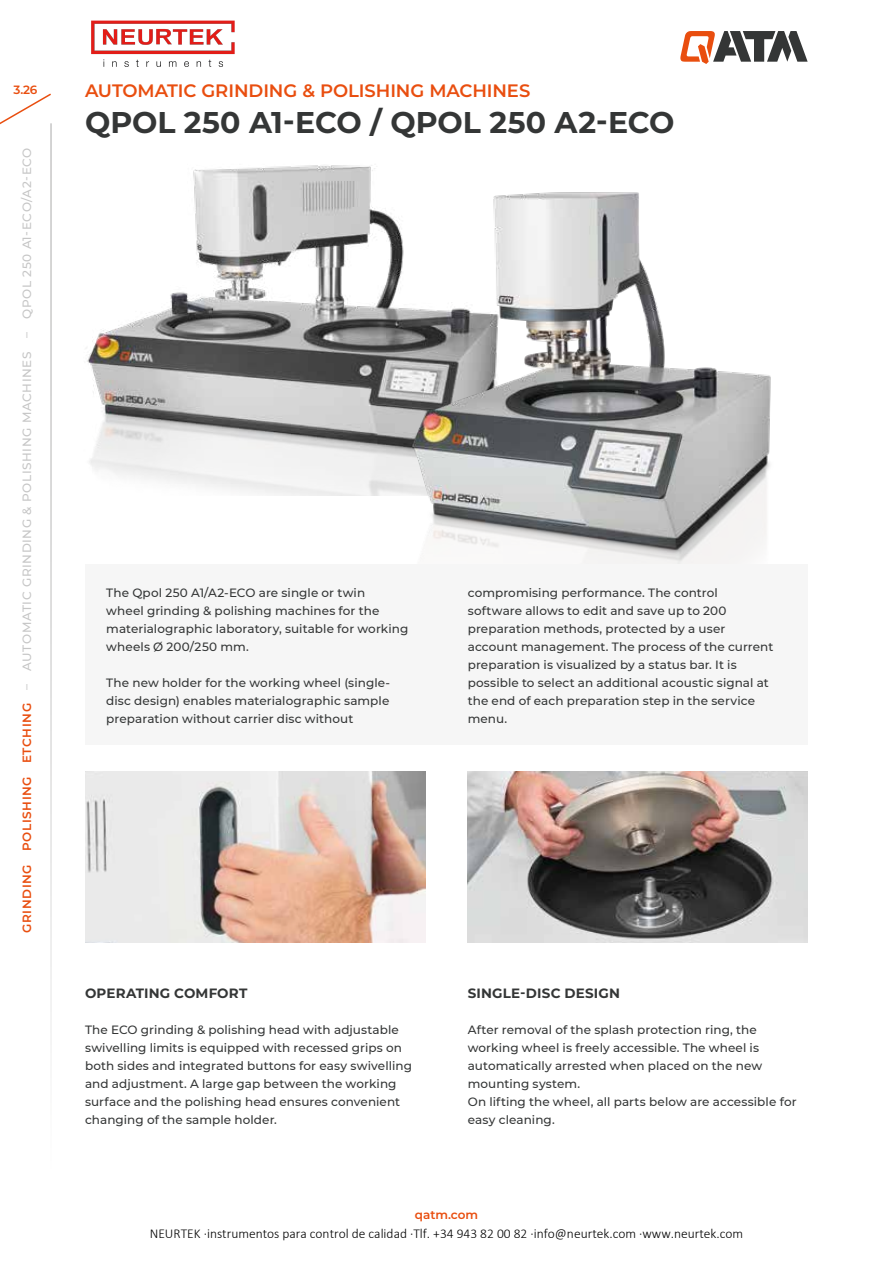
<style>
.page{position:relative;width:893px;height:1263px;background:#fff}
.page>*{position:absolute;margin:0;border:0;box-sizing:border-box;transform-origin:0 0}
.t1{font:700 30px "Montserrat";color:#343636}
.t2{font:600 18px "Montserrat";letter-spacing:-.005em;color:#e94e0f}
.t3{font:300 13.5px "Calibri";color:#000}
.t4{font:700 13.5px "Montserrat";letter-spacing:.015em;color:#343636}
.t5{font:500 12px/18px "Montserrat";letter-spacing:.005em;color:#343636}
.t6{font:500 12px "Montserrat";letter-spacing:.05em;color:#c6c6c6}
.t7{font:600 12px "Montserrat";color:#e94e0f}
.s1{font-weight:600;color:#e94e0f}
</style>
<div class="page">
<svg style="left:0;top:93px;width:51px;height:32px"></svg>
<hr style="left:50px;top:123px;width:2px;height:1054px;background:#fff">
<svg style="left:680px;top:31px;width:128px;height:33px"></svg>
<img style="left:468px;top:771px;width:340px;height:172px">
<img style="left:85px;top:771px;width:340px;height:171px">
<img style="left:86px;top:165px;width:289px;height:331px">
<img style="left:364px;top:174px;width:407px;height:390px">
<div style="left:85px;top:565px;width:723px;height:180px;background:#f6f6f6"></div>
<img style="left:91px;top:20px;width:144px;height:47px">
<p class="t7" style="left:14px;top:82px;width:25px">3.26</p>
<p class="t6" style="left:19px;top:933px;width:787px;rotate:-90deg"><span class="s1">GRINDING POLISHING ETCHING</span> – AUTOMATIC GRINDING &amp; POLISHING MACHINES – QPOL 250 A1-ECO/A2-ECO</p>
<h2 class="t2" style="left:85px;top:78px;width:447px">AUTOMATIC GRINDING &amp; POLISHING MACHINES</h2>
<h1 class="t1" style="left:85px;top:100px;width:591px">QPOL 250 A1-ECO / QPOL 250 A2-ECO</h1>
<p class="t5" style="left:106px;top:584px;width:304px">The Qpol 250 A1/A2-ECO are single or twin<br>wheel grinding &amp; polishing machines for the materialographic laboratory, suitable for working wheels Ø 200/250 mm.</p>
<p class="t5" style="left:106px;top:674px;width:285px;text-align:justify">The new holder for the working wheel (single&shy;disc design) enables materialographic sample preparation without carrier disc without</p>
<p class="t5" style="left:468px;top:584px;width:307px">compromising performance. The control software allows to edit and save up to 200 preparation methods, protected by a user account management. The process of the current preparation is visualized by a status bar. It is possible to select an additional acoustic signal at the end of each preparation step in the service menu.</p>
<p class="t4" style="left:85px;top:983px;width:164px">OPERATING COMFORT</p>
<p class="t5" style="left:85px;top:1020px;width:328px">The ECO grinding &amp; polishing head with adjustable swivelling limits is equipped with recessed grips on both sides and integrated buttons for easy swivelling and adjustment. A large gap between the working surface and the polishing head ensures convenient changing of the sample holder.</p>
<p class="t4" style="left:468px;top:983px;width:154px">SINGLE-DISC DESIGN</p>
<p class="t5" style="left:468px;top:1020px;width:330px">After removal of the splash protection ring, the working wheel is freely accessible. The wheel is automatically arrested when placed on the new mounting system.<br>On lifting the wheel, all parts below are accessible for easy cleaning.</p>
<p class="t7" style="left:415px;top:1206px;width:65px">qatm.com</p>
<p class="t3" style="left:150px;top:1225px;width:595px">NEURTEK ·instrumentos para control de calidad ·Tlf. +34 943 82 00 82 ·info@neurtek.com ·www.neurtek.com</p>
</div>
